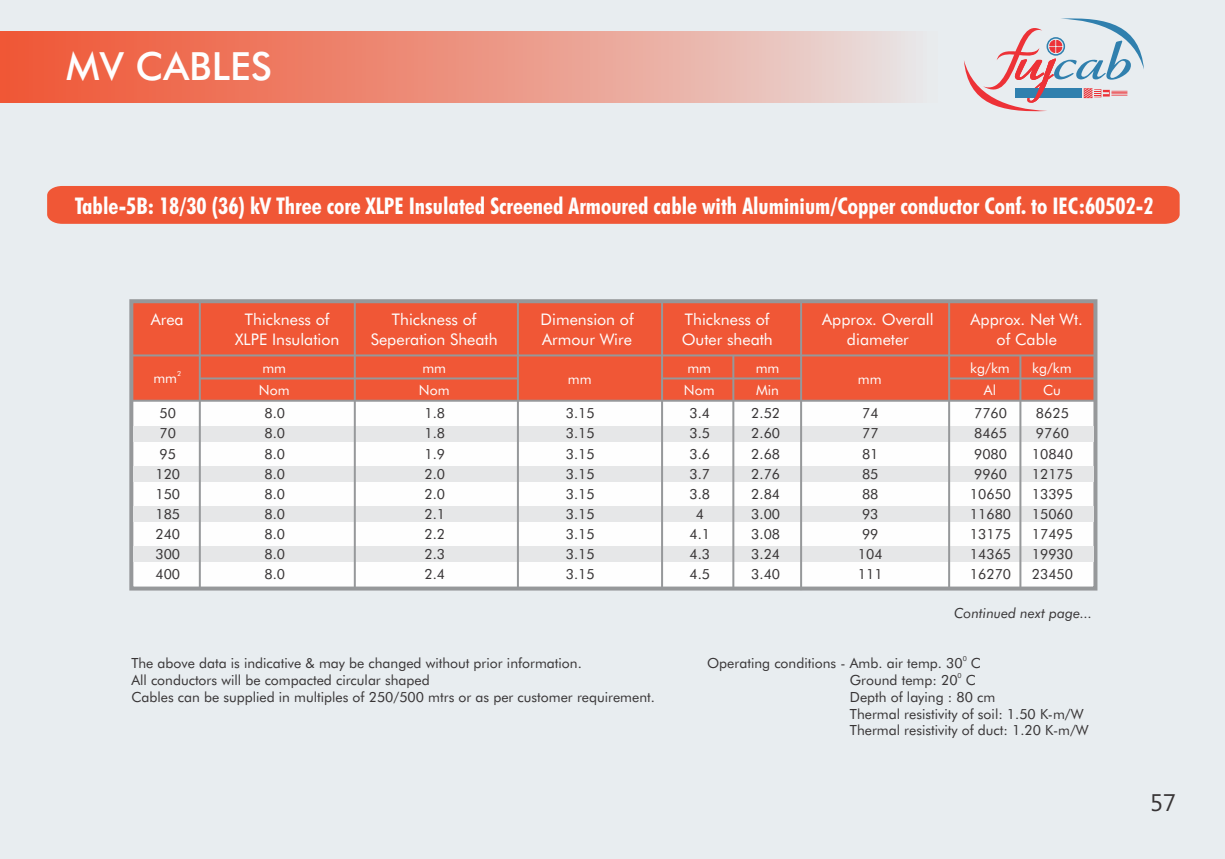
<style>
.page{position:relative;width:1225px;height:859px;background:#e8edf0}
.page>*{position:absolute;margin:0;border:0;box-sizing:border-box;transform-origin:0 0}
.t1{font:500 38.8px "Futura BT";color:#fefefe}
.t2{font:24px "Ebrima";color:#373435}
.t3{font:700 condensed 23px "Futura BT";color:#fefefe}
.t4{font:16px "Futura BT";color:#fefefe}
.t5{font:14px/16.8px "Futura BT";color:#373435}
.t6{font:14px "Futura BT";color:#fefefe}
.t7{font:italic 14px "Futura BT";color:#373435}
.t8{font:7px "Futura BT";color:#373435}
.t9{font:7px "Futura BT";color:#fefefe}
</style>
<div class="page">
<div style="left:47px;top:186px;width:1132px;height:38px;background:#f05736"></div>
<div style="left:131px;top:301px;width:964px;height:287px;background:#fefefe"></div>
<div style="left:131px;top:302px;width:964px;height:99px;background:#f05736"></div>
<div style="left:129px;top:299px;width:968px;height:291px;border:4px solid #96989a"></div>
<hr style="left:131px;top:354px;width:964px;height:2px;background:#96989a">
<hr style="left:199px;top:377px;width:318px;height:2px;background:#96989a">
<hr style="left:131px;top:400px;width:964px;height:2px;background:#96989a">
<hr style="left:661px;top:377px;width:140px;height:2px;background:#96989a">
<hr style="left:950px;top:377px;width:144px;height:2px;background:#96989a">
<div style="left:133px;top:426px;width:960px;height:15px;background:#e6e7e8"></div>
<div style="left:133px;top:466px;width:960px;height:15px;background:#e6e7e8"></div>
<div style="left:133px;top:506px;width:960px;height:16px;background:#e6e7e8"></div>
<div style="left:133px;top:546px;width:960px;height:16px;background:#e6e7e8"></div>
<hr style="left:354px;top:301px;width:2px;height:287px;background:#96989a">
<hr style="left:661px;top:301px;width:2px;height:287px;background:#96989a">
<hr style="left:800px;top:301px;width:2px;height:289px;background:#96989a">
<hr style="left:199px;top:301px;width:2px;height:287px;background:#96989a">
<hr style="left:517px;top:301px;width:2px;height:287px;background:#96989a">
<hr style="left:948px;top:301px;width:2px;height:287px;background:#96989a">
<hr style="left:732px;top:355px;width:2px;height:233px;background:#96989a">
<hr style="left:1019px;top:355px;width:2px;height:235px;background:#96989a">
<div style="left:0;top:31px;width:956px;height:72px;background:linear-gradient(to right,#f0502d,#e8e2e3)"></div>
<svg style="left:964px;top:12px;width:180px;height:101px;background:#d5cfd6"></svg>
<h1 class="t1" style="left:66px;top:51px;width:207px">MV CABLES</h1>
<h3 class="t3" style="left:75px;top:196px;width:1080px">Table-5B: 18/30 (36) kV Three core XLPE Insulated Screened Armoured cable with Aluminium/Copper conductor Conf. to IEC:60502-2</h3>
<p class="t4" style="left:151px;top:313px;width:34px">Area</p>
<p class="t4" style="left:245px;top:313px;width:86px">Thickness of</p>
<p class="t4" style="left:392px;top:313px;width:86px">Thickness of</p>
<p class="t4" style="left:540px;top:313px;width:95px">Dimension of</p>
<p class="t4" style="left:685px;top:313px;width:86px">Thickness of</p>
<p class="t4" style="left:822px;top:313px;width:113px">Approx. Overall</p>
<p class="t4" style="left:970px;top:313px;width:114px">Approx. Net Wt.</p>
<p class="t4" style="left:235px;top:332px;width:106px">XLPE Insulation</p>
<p class="t4" style="left:371px;top:332px;width:128px">Seperation Sheath</p>
<p class="t4" style="left:542px;top:332px;width:91px">Armour Wire</p>
<p class="t4" style="left:681px;top:332px;width:93px">Outer sheath</p>
<p class="t4" style="left:847px;top:332px;width:63px">diameter</p>
<p class="t4" style="left:996px;top:332px;width:62px">of Cable</p>
<p class="t9" style="left:177px;top:370px;width:6px">2</p>
<p class="t6" style="left:262px;top:362px;width:25px">mm</p>
<p class="t6" style="left:422px;top:362px;width:25px">mm</p>
<p class="t6" style="left:687px;top:362px;width:25px">mm</p>
<p class="t6" style="left:756px;top:362px;width:25px">mm</p>
<p class="t6" style="left:970px;top:362px;width:41px">kg/km</p>
<p class="t6" style="left:1032px;top:362px;width:41px">kg/km</p>
<p class="t6" style="left:153px;top:372px;width:25px">mm</p>
<p class="t6" style="left:568px;top:373px;width:25px">mm</p>
<p class="t6" style="left:858px;top:373px;width:25px">mm</p>
<p class="t6" style="left:259px;top:385px;width:32px">Nom</p>
<p class="t6" style="left:419px;top:385px;width:32px">Nom</p>
<p class="t6" style="left:684px;top:385px;width:32px">Nom</p>
<p class="t6" style="left:756px;top:385px;width:24px">Min</p>
<p class="t6" style="left:984px;top:385px;width:14px">Al</p>
<p class="t6" style="left:1043px;top:385px;width:19px">Cu</p>
<p class="t5" style="left:160px;top:406px;width:18px">50</p>
<p class="t5" style="left:264px;top:406px;width:22px">8.0</p>
<p class="t5" style="left:424px;top:406px;width:22px">1.8</p>
<p class="t5" style="left:566px;top:406px;width:30px">3.15</p>
<p class="t5" style="left:689px;top:406px;width:22px">3.4</p>
<p class="t5" style="left:751px;top:406px;width:30px">2.52</p>
<p class="t5" style="left:862px;top:406px;width:18px">74</p>
<p class="t5" style="left:974px;top:406px;width:35px">7760</p>
<p class="t5" style="left:1036px;top:406px;width:35px">8625</p>
<p class="t5" style="left:160px;top:426px;width:18px">70</p>
<p class="t5" style="left:264px;top:426px;width:22px">8.0</p>
<p class="t5" style="left:424px;top:426px;width:22px">1.8</p>
<p class="t5" style="left:566px;top:426px;width:30px">3.15</p>
<p class="t5" style="left:689px;top:426px;width:22px">3.5</p>
<p class="t5" style="left:751px;top:426px;width:30px">2.60</p>
<p class="t5" style="left:862px;top:426px;width:18px">77</p>
<p class="t5" style="left:974px;top:426px;width:35px">8465</p>
<p class="t5" style="left:1036px;top:426px;width:35px">9760</p>
<p class="t5" style="left:160px;top:446px;width:18px">95</p>
<p class="t5" style="left:264px;top:446px;width:22px">8.0</p>
<p class="t5" style="left:424px;top:446px;width:22px">1.9</p>
<p class="t5" style="left:566px;top:446px;width:30px">3.15</p>
<p class="t5" style="left:689px;top:446px;width:22px">3.6</p>
<p class="t5" style="left:751px;top:446px;width:30px">2.68</p>
<p class="t5" style="left:862px;top:446px;width:18px">81</p>
<p class="t5" style="left:974px;top:446px;width:35px">9080</p>
<p class="t5" style="left:1031px;top:446px;width:43px">10840</p>
<p class="t5" style="left:155px;top:467px;width:26px">120</p>
<p class="t5" style="left:264px;top:467px;width:22px">8.0</p>
<p class="t5" style="left:424px;top:467px;width:22px">2.0</p>
<p class="t5" style="left:566px;top:467px;width:30px">3.15</p>
<p class="t5" style="left:689px;top:467px;width:22px">3.7</p>
<p class="t5" style="left:751px;top:467px;width:30px">2.76</p>
<p class="t5" style="left:862px;top:467px;width:18px">85</p>
<p class="t5" style="left:974px;top:467px;width:35px">9960</p>
<p class="t5" style="left:1031px;top:467px;width:43px">12175</p>
<p class="t5" style="left:155px;top:487px;width:26px">150</p>
<p class="t5" style="left:264px;top:487px;width:22px">8.0</p>
<p class="t5" style="left:424px;top:487px;width:22px">2.0</p>
<p class="t5" style="left:566px;top:487px;width:30px">3.15</p>
<p class="t5" style="left:689px;top:487px;width:22px">3.8</p>
<p class="t5" style="left:751px;top:487px;width:30px">2.84</p>
<p class="t5" style="left:862px;top:487px;width:18px">88</p>
<p class="t5" style="left:970px;top:487px;width:43px">10650</p>
<p class="t5" style="left:1031px;top:487px;width:43px">13395</p>
<p class="t5" style="left:155px;top:507px;width:26px">185</p>
<p class="t5" style="left:264px;top:507px;width:22px">8.0</p>
<p class="t5" style="left:424px;top:507px;width:22px">2.1</p>
<p class="t5" style="left:566px;top:507px;width:30px">3.15</p>
<p class="t5" style="left:695px;top:507px;width:10px">4</p>
<p class="t5" style="left:751px;top:507px;width:30px">3.00</p>
<p class="t5" style="left:862px;top:507px;width:18px">93</p>
<p class="t5" style="left:970px;top:507px;width:43px">11680</p>
<p class="t5" style="left:1031px;top:507px;width:43px">15060</p>
<p class="t5" style="left:155px;top:527px;width:26px">240</p>
<p class="t5" style="left:264px;top:527px;width:22px">8.0</p>
<p class="t5" style="left:424px;top:527px;width:22px">2.2</p>
<p class="t5" style="left:566px;top:527px;width:30px">3.15</p>
<p class="t5" style="left:689px;top:527px;width:22px">4.1</p>
<p class="t5" style="left:751px;top:527px;width:30px">3.08</p>
<p class="t5" style="left:862px;top:527px;width:18px">99</p>
<p class="t5" style="left:970px;top:527px;width:43px">13175</p>
<p class="t5" style="left:1031px;top:527px;width:43px">17495</p>
<p class="t5" style="left:155px;top:547px;width:26px">300</p>
<p class="t5" style="left:264px;top:547px;width:22px">8.0</p>
<p class="t5" style="left:424px;top:547px;width:22px">2.3</p>
<p class="t5" style="left:566px;top:547px;width:30px">3.15</p>
<p class="t5" style="left:689px;top:547px;width:22px">4.3</p>
<p class="t5" style="left:751px;top:547px;width:30px">3.24</p>
<p class="t5" style="left:858px;top:547px;width:26px">104</p>
<p class="t5" style="left:970px;top:547px;width:43px">14365</p>
<p class="t5" style="left:1031px;top:547px;width:43px">19930</p>
<p class="t5" style="left:155px;top:567px;width:26px">400</p>
<p class="t5" style="left:264px;top:567px;width:22px">8.0</p>
<p class="t5" style="left:424px;top:567px;width:22px">2.4</p>
<p class="t5" style="left:566px;top:567px;width:30px">3.15</p>
<p class="t5" style="left:689px;top:567px;width:22px">4.5</p>
<p class="t5" style="left:751px;top:567px;width:30px">3.40</p>
<p class="t5" style="left:858px;top:567px;width:26px">111</p>
<p class="t5" style="left:970px;top:567px;width:43px">16270</p>
<p class="t5" style="left:1031px;top:567px;width:43px">23450</p>
<p class="t7" style="left:954px;top:607px;width:140px">Continued next page...</p>
<p class="t5" style="left:131px;top:656px;width:525px">The above data is indicative &amp; may be changed without prior information.<br>All conductors will be compacted circular shaped<br>Cables can be supplied in multiples of 250/500 mtrs or as per customer requirement.</p>
<p class="t8" style="left:962px;top:656px;width:6px">0</p>
<p class="t5" style="left:707px;top:656px;width:275px">Operating conditions - Amb. air temp. 30 C</p>
<p class="t8" style="left:957px;top:673px;width:6px">0</p>
<p class="t5" style="left:850px;top:673px;width:240px">Ground temp: 20 C<br>Depth of laying : 80 cm<br>Thermal resistivity of soil: 1.50 K-m/W<br>Thermal resistivity of duct: 1.20 K-m/W</p>
<h2 class="t2" style="left:1150px;top:793px;width:27px">57</h2>
</div>
